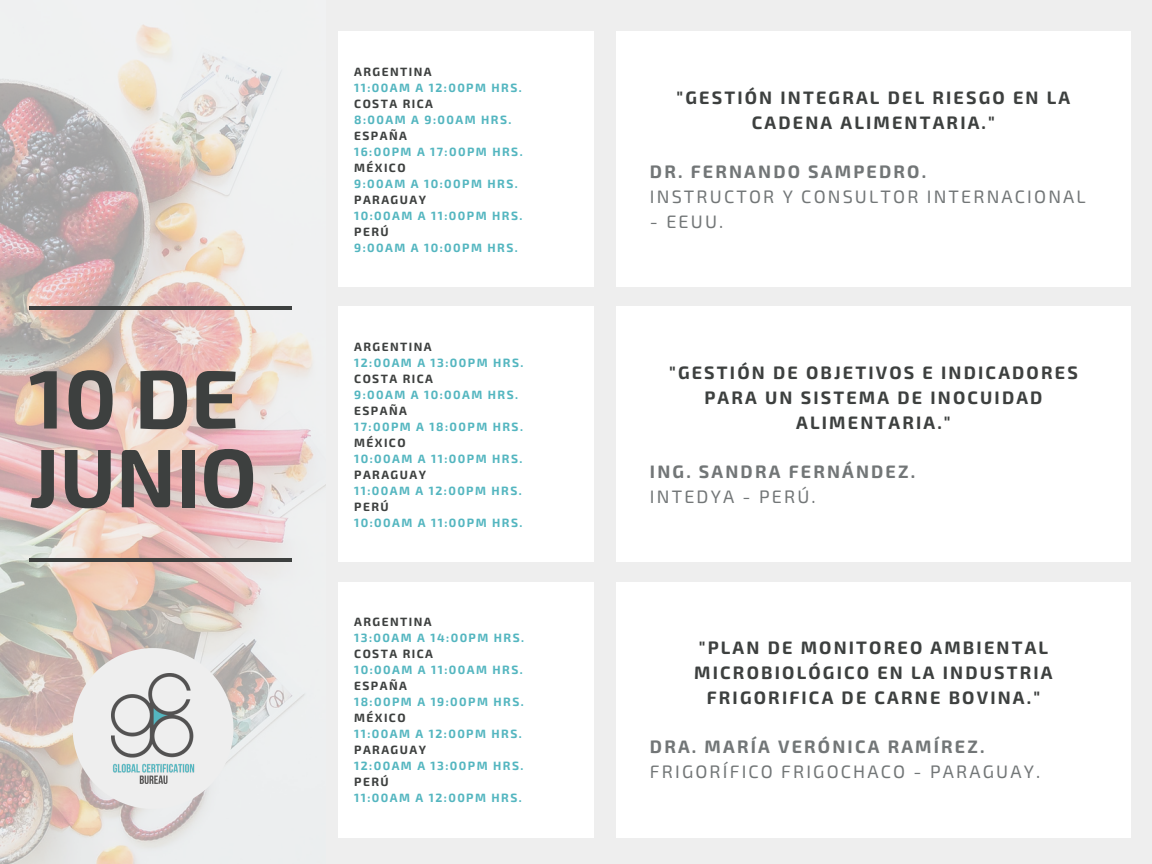
<style>
.page{position:relative;width:1152px;height:864px;background:#eee}
.page>*{position:absolute;margin:0;border:0;box-sizing:border-box;transform-origin:0 0}
.t1{font:700 82.95px/78.8px "Exo 2";color:#3d403f}
.t2{font:700 18px/24.8px "Exo 2";letter-spacing:.12em;color:#3d403f;text-align:center}
.t3{font:18px "Exo 2";letter-spacing:.12em;color:#727677}
.t4{font:700 18px "Exo 2";letter-spacing:.12em;color:#727677}
.t5{font:700 12px "Exo 2";letter-spacing:.12em;color:#54b6c0}
.t6{font:700 12px "Exo 2";letter-spacing:.12em;color:#3d403f}
</style>
<div class="page">
<img style="left:0;top:25px;width:326px;height:839px">
<hr style="left:29px;top:307px;width:263px;height:3px;background:#3d403f">
<hr style="left:29px;top:558px;width:263px;height:4px;background:#3d403f">
<div style="left:338px;top:31px;width:256px;height:256px;background:#fff"></div>
<div style="left:616px;top:31px;width:515px;height:256px;background:#fff"></div>
<div style="left:616px;top:307px;width:515px;height:255px;background:#fff"></div>
<div style="left:616px;top:582px;width:515px;height:255px;background:#fff"></div>
<svg style="left:73px;top:648px;width:161px;height:161px"></svg>
<img style="left:112px;top:673px;width:83px;height:111px">
<div style="left:338px;top:307px;width:256px;height:255px;background:#fff"></div>
<div style="left:338px;top:582px;width:256px;height:255px;background:#fff"></div>
<p class="t1" style="left:29px;top:355px;width:230px">10 DE<br>JUNIO</p>
<p class="t6" style="left:354px;top:64px;width:79px">ARGENTINA</p>
<p class="t5" style="left:354px;top:80px;width:169px">11:00AM A 12:00PM HRS.</p>
<p class="t6" style="left:354px;top:96px;width:80px">COSTA RICA</p>
<p class="t5" style="left:354px;top:112px;width:159px">8:00AM A 9:00AM HRS.</p>
<p class="t6" style="left:354px;top:128px;width:54px">ESPAÑA</p>
<p class="t5" style="left:354px;top:144px;width:170px">16:00PM A 17:00PM HRS.</p>
<p class="t6" style="left:354px;top:160px;width:53px">MÉXICO</p>
<p class="t5" style="left:354px;top:176px;width:165px">9:00AM A 10:00PM HRS.</p>
<p class="t6" style="left:354px;top:192px;width:73px">PARAGUAY</p>
<p class="t5" style="left:354px;top:208px;width:170px">10:00AM A 11:00PM HRS.</p>
<p class="t6" style="left:354px;top:224px;width:36px">PERÚ</p>
<p class="t5" style="left:354px;top:240px;width:165px">9:00AM A 10:00PM HRS.</p>
<p class="t6" style="left:354px;top:339px;width:79px">ARGENTINA</p>
<p class="t5" style="left:354px;top:355px;width:171px">12:00AM A 13:00PM HRS.</p>
<p class="t6" style="left:354px;top:371px;width:80px">COSTA RICA</p>
<p class="t5" style="left:354px;top:387px;width:165px">9:00AM A 10:00AM HRS.</p>
<p class="t6" style="left:354px;top:403px;width:54px">ESPAÑA</p>
<p class="t5" style="left:354px;top:419px;width:170px">17:00PM A 18:00PM HRS.</p>
<p class="t6" style="left:354px;top:435px;width:53px">MÉXICO</p>
<p class="t5" style="left:354px;top:451px;width:170px">10:00AM A 11:00PM HRS.</p>
<p class="t6" style="left:354px;top:467px;width:73px">PARAGUAY</p>
<p class="t5" style="left:354px;top:483px;width:169px">11:00AM A 12:00PM HRS.</p>
<p class="t6" style="left:354px;top:499px;width:36px">PERÚ</p>
<p class="t5" style="left:354px;top:515px;width:170px">10:00AM A 11:00PM HRS.</p>
<p class="t6" style="left:354px;top:614px;width:79px">ARGENTINA</p>
<p class="t5" style="left:354px;top:630px;width:171px">13:00AM A 14:00PM HRS.</p>
<p class="t6" style="left:354px;top:646px;width:80px">COSTA RICA</p>
<p class="t5" style="left:354px;top:662px;width:170px">10:00AM A 11:00AM HRS.</p>
<p class="t6" style="left:354px;top:678px;width:54px">ESPAÑA</p>
<p class="t5" style="left:354px;top:694px;width:171px">18:00PM A 19:00PM HRS.</p>
<p class="t6" style="left:354px;top:710px;width:53px">MÉXICO</p>
<p class="t5" style="left:354px;top:726px;width:169px">11:00AM A 12:00PM HRS.</p>
<p class="t6" style="left:354px;top:742px;width:73px">PARAGUAY</p>
<p class="t5" style="left:354px;top:758px;width:171px">12:00AM A 13:00PM HRS.</p>
<p class="t6" style="left:354px;top:774px;width:36px">PERÚ</p>
<p class="t5" style="left:354px;top:790px;width:169px">11:00AM A 12:00PM HRS.</p>
<p class="t2" style="left:677px;top:84px;width:395px">"GESTIÓN INTEGRAL DEL RIESGO EN LA<br>CADENA ALIMENTARIA."</p>
<p class="t4" style="left:650px;top:160px;width:278px">DR. FERNANDO SAMPEDRO.</p>
<p class="t3" style="left:650px;top:185px;width:437px">INSTRUCTOR Y CONSULTOR INTERNACIONAL</p>
<p class="t3" style="left:650px;top:210px;width:75px">- EEUU.</p>
<p class="t2" style="left:669px;top:359px;width:410px">"GESTIÓN DE OBJETIVOS E INDICADORES<br>PARA UN SISTEMA DE INOCUIDAD<br>ALIMENTARIA."</p>
<p class="t4" style="left:650px;top:460px;width:267px">ING. SANDRA FERNÁNDEZ.</p>
<p class="t3" style="left:650px;top:485px;width:167px">INTEDYA - PERÚ.</p>
<p class="t2" style="left:694px;top:634px;width:360px">"PLAN DE MONITOREO AMBIENTAL<br>MICROBIOLÓGICO EN LA INDUSTRIA<br>FRIGORIFICA DE CARNE BOVINA."</p>
<p class="t4" style="left:650px;top:735px;width:336px">DRA. MARÍA VERÓNICA RAMÍREZ.</p>
<p class="t3" style="left:650px;top:760px;width:392px">FRIGORÍFICO FRIGOCHACO - PARAGUAY.</p>
</div>
